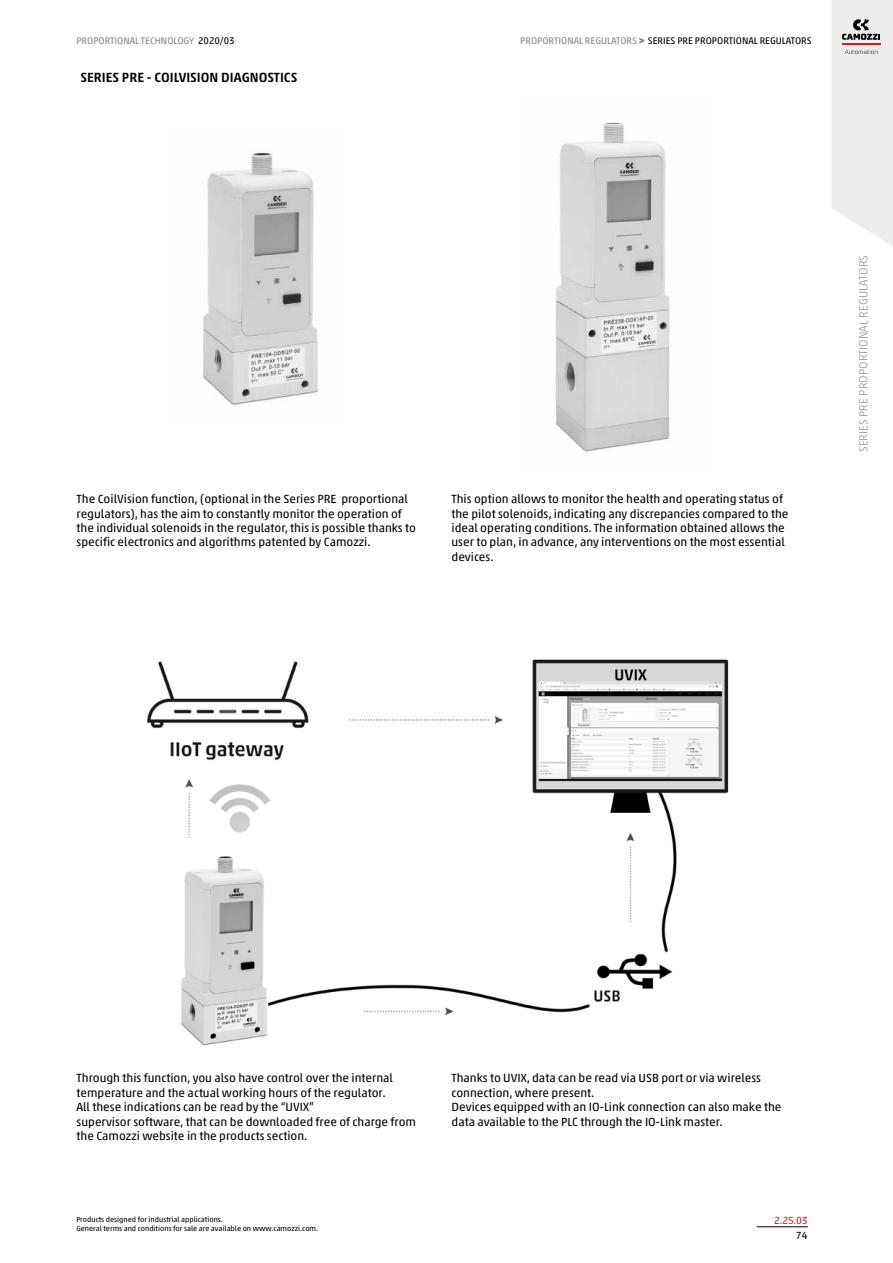
<style>
.page{position:relative;width:893px;height:1263px;background:#fff}
.page>*{position:absolute;margin:0;border:0;box-sizing:border-box;transform-origin:0 0}
.t1{font:500 13.5px "Akko W1 G";color:#000}
.t2{font:12px/14.4px "Akko W1 G";color:#000}
.t3{font:300 12px "Akko W1 G";color:#9d9d9c}
.t4{font:10.5px "Akko W1 G";color:#df1b12}
.t5{font:10.5px "Akko W1 G";color:#000}
.t6{font:9.75px "Akko W1 G";color:#000}
.t7{font:9.75px "Akko W1 G";color:#878787}
.t8{font:7.5px/9px "Akko W1 G";color:#000}
.s1{color:#000}
.s2{color:#878787}
.s3{font-size:9px;color:#878787}
</style>
<div class="page">
<svg style="left:832px;top:0;width:61px;height:246px;background:#e9e8e8"></svg>
<hr style="left:757px;top:1226px;width:51px;height:1px;background:#000">
<img style="left:146px;top:659px;width:583px;height:387px">
<img style="left:202px;top:152px;width:116px;height:253px">
<img style="left:555px;top:122px;width:115px;height:330px">
<p class="t7" style="left:76px;top:33px;width:160px">PROPORTIONAL TECHNOLOGY <span class="s1">2020/03</span></p>
<p class="t6" style="left:520px;top:33px;width:293px"><span class="s2">PROPORTIONAL REGULATORS</span> <span class="s3">&gt;</span> SERIES PRE PROPORTIONAL REGULATORS</p>
<p class="t1" style="left:81px;top:67px;width:218px">SERIES PRE - COILVISION DIAGNOSTICS</p>
<p class="t2" style="left:77px;top:491px;width:341px">The CoilVision function, (optional in the Series PRE proportional regulators), has the aim to constantly monitor the operation of the individual solenoids in the regulator, this is possible thanks to specific electronics and algorithms patented by Camozzi.</p>
<p class="t2" style="left:451px;top:491px;width:339px">This option allows to monitor the health and operating status of the pilot solenoids, indicating any discrepancies compared to the ideal operating conditions. The information obtained allows the user to plan, in advance, any interventions on the most essential devices.</p>
<p class="t3" style="left:855px;top:452px;width:198px;rotate:-90deg">SERIES PRE PROPORTIONAL REGULATORS</p>
<p class="t2" style="left:77px;top:1070px;width:341px">Through this function, you also have control over the internal temperature and the actual working hours of the regulator.<br>All these indications can be read by the “UVIX”<br>supervisor software, that can be downloaded free of charge from the Camozzi website in the products section.</p>
<p class="t2" style="left:451px;top:1070px;width:332px">Thanks to UVIX, data can be read via USB port or via wireless connection, where present.<br>Devices equipped with an IO-Link connection can also make the data available to the PLC through the IO-Link master.</p>
<p class="t8" style="left:76px;top:1214px;width:243px">Products designed for industrial applications.<br>General terms and conditions for sale are available on www.camozzi.com.</p>
<p class="t4" style="left:774px;top:1212px;width:35px">2.25.03</p>
<p class="t5" style="left:796px;top:1228px;width:13px">74</p>
</div>
